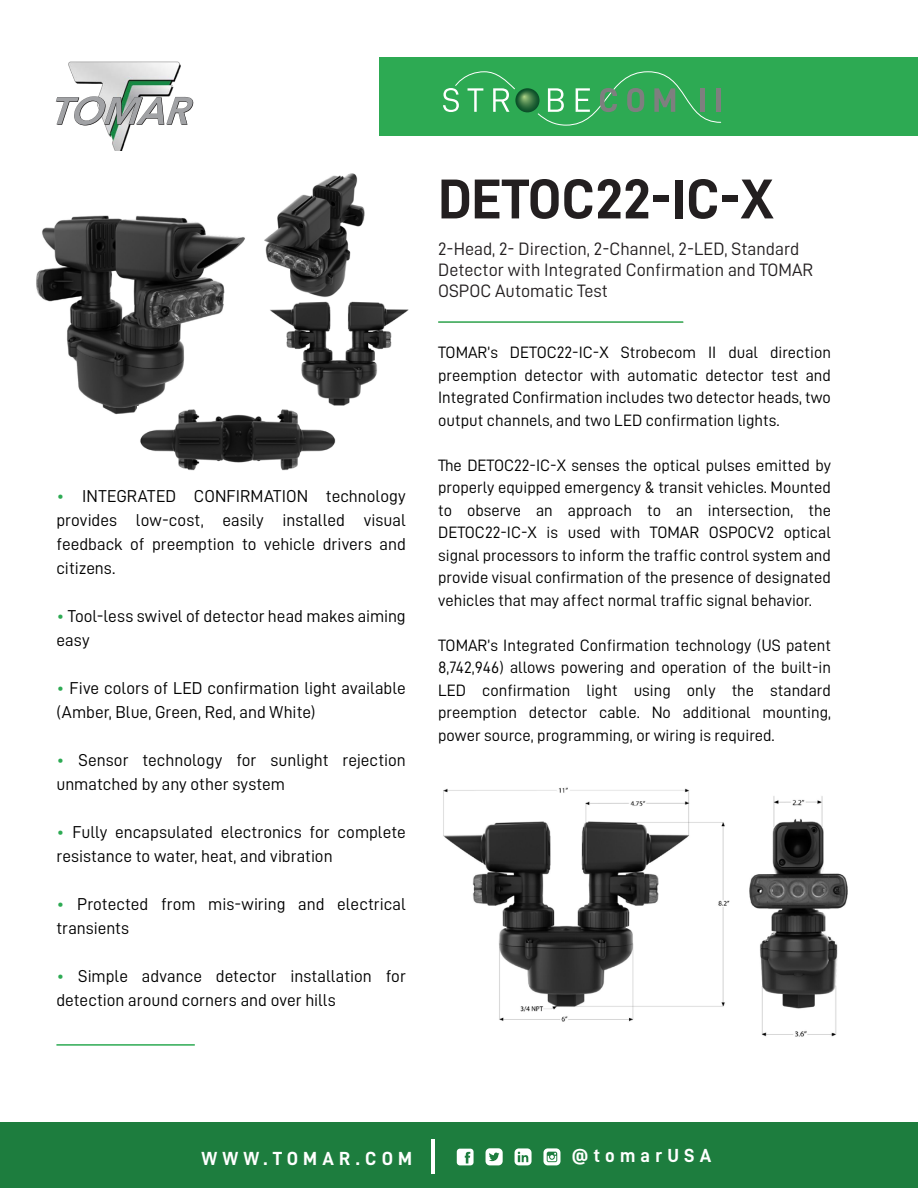
<style>
.page{position:relative;width:918px;height:1188px;background:#fff}
.page>*{position:absolute;margin:0;border:0;box-sizing:border-box;transform-origin:0 0}
.t1{font:56.4px "D DIN Bold";color:#231f20}
.t2{font:19.05px "D DIN Bold";letter-spacing:.275em;color:#fff}
.t3{font:18px/21px "D DIN";color:#231f20}
.t4{font:17.25px/24px "D DIN";color:#000}
.t5{font:16.5px/22.5px "D DIN";color:#000;text-align:justify}
.s1{color:#2daa53}
</style>
<div class="page">
<hr style="left:438px;top:321px;width:245px;height:2px;background:#2daa53">
<div style="left:379px;top:57px;width:539px;height:79px;background:#2daa53"></div>
<div style="left:0;top:1123px;width:918px;height:65px;background:#1d7d3e"></div>
<hr style="left:56px;top:1044px;width:139px;height:2px;background:#2daa53">
<img style="left:270px;top:301px;width:139px;height:105px">
<img style="left:36px;top:215px;width:209px;height:200px">
<img style="left:264px;top:173px;width:101px;height:124px">
<img style="left:138px;top:407px;width:198px;height:64px">
<img style="left:443px;top:787px;width:287px;height:235px">
<img style="left:749px;top:796px;width:99px;height:241px">
<svg style="left:443px;top:71px;width:73px;height:41px"></svg>
<svg style="left:515px;top:88px;width:25px;height:24px"></svg>
<svg style="left:537px;top:71px;width:185px;height:55px"></svg>
<img style="left:55px;top:61px;width:139px;height:90px">
<svg style="left:56px;top:96px;width:137px;height:29px"></svg>
<hr style="left:431px;top:1139px;width:3px;height:34px;background:#fff">
<svg style="left:457px;top:1149px;width:17px;height:16px"></svg>
<svg style="left:486px;top:1148px;width:17px;height:17px"></svg>
<svg style="left:543px;top:1148px;width:17px;height:17px"></svg>
<svg style="left:515px;top:1148px;width:17px;height:17px"></svg>
<h1 class="t1" style="left:438px;top:168px;width:337px">DETOC22-IC-X</h1>
<p class="t4" style="left:56px;top:484px;width:351px;text-align:justify"><span class="s1">•</span> INTEGRATED CONFIRMATION technology provides low-cost, easily installed visual feedback of preemption to vehicle drivers and citizens.</p>
<p class="t4" style="left:56px;top:604px;width:351px"><span class="s1">•</span> Tool-less swivel of detector head makes aiming easy</p>
<p class="t4" style="left:56px;top:676px;width:351px"><span class="s1">•</span> Five colors of LED confirmation light available (Amber, Blue, Green, Red, and White)</p>
<p class="t4" style="left:56px;top:748px;width:351px"><span class="s1">•</span> Sensor technology for sunlight rejection unmatched by any other system</p>
<p class="t4" style="left:56px;top:820px;width:351px"><span class="s1">•</span> Fully encapsulated electronics for complete resistance to water, heat, and vibration</p>
<p class="t4" style="left:56px;top:892px;width:351px"><span class="s1">•</span> Protected from mis-wiring and electrical transients</p>
<p class="t4" style="left:56px;top:964px;width:351px"><span class="s1">•</span> Simple advance detector installation for detection around corners and over hills</p>
<p class="t3" style="left:438px;top:238px;width:377px">2-Head, 2- Direction, 2-Channel, 2-LED, Standard<br>Detector with Integrated Confirmation and TOMAR<br>OSPOC Automatic Test</p>
<p class="t5" style="left:438px;top:341px;width:394px">TOMAR’s DETOC22-IC-X Strobecom II dual direction preemption detector with automatic detector test and Integrated Confirmation includes two detector heads, two output channels, and two LED confirmation lights.</p>
<p class="t5" style="left:438px;top:453px;width:394px">The DETOC22-IC-X senses the optical pulses emitted by properly equipped emergency &amp; transit vehicles. Mounted to observe an approach to an intersection, the DETOC22-IC-X is used with TOMAR OSPOCV2 optical signal processors to inform the traffic control system and provide visual confirmation of the presence of designated vehicles that may affect normal traffic signal behavior.</p>
<p class="t5" style="left:438px;top:633px;width:394px">TOMAR’s Integrated Confirmation technology (US patent 8,742,946) allows powering and operation of the built-in LED confirmation light using only the standard preemption detector cable. No additional mounting, power source, programming, or wiring is required.</p>
<p class="t2" style="left:201px;top:1148px;width:212px">WWW.TOMAR.COM</p>
<p class="t2" style="left:572px;top:1145px;width:141px">@tomarUSA</p>
</div>
